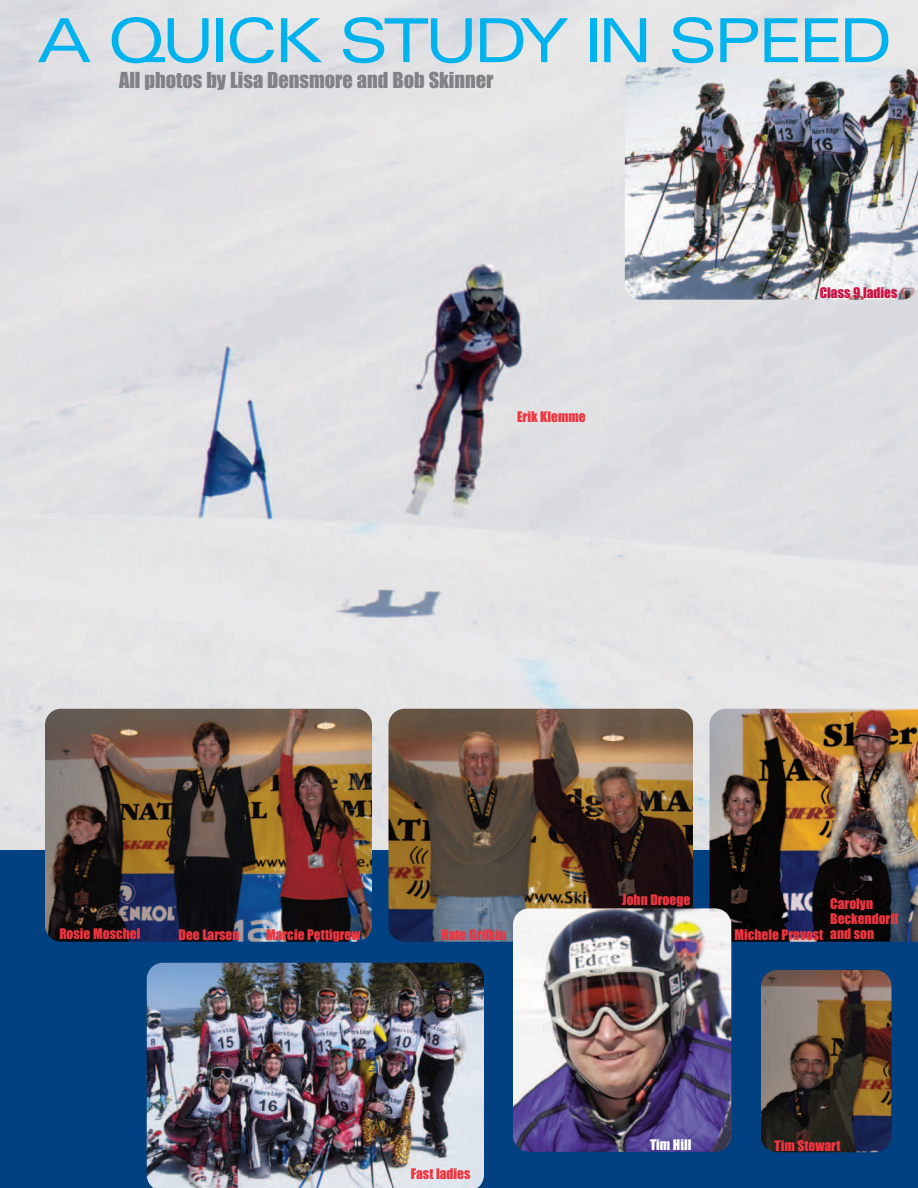
<style>
.page{position:relative;width:918px;height:1188px;background:#fff}
.page>*{position:absolute;margin:0;border:0;box-sizing:border-box;transform-origin:0 0}
.t1{font:expanded 60.75px "Univers";letter-spacing:-.075em;color:#00b3ee}
.t2{font:20.4px "Impact";color:#808285}
.t3{font:13.5px "Impact";color:#ee3640}
.t4{font:13.5px "Impact";color:#cd1141}
.t5{font:13.5px "Impact";color:#fff}
</style>
<div class="page">
<img style="left:0;top:0;width:918px;height:850px">
<div style="left:0;top:851px;width:918px;height:337px;background:#014181"></div>
<img style="left:761px;top:970px;width:130px;height:182px;border-radius:16px">
<img style="left:625px;top:68px;width:293px;height:232px;border-radius:16px">
<img style="left:388px;top:709px;width:305px;height:233px;border-radius:16px">
<img style="left:710px;top:709px;width:208px;height:233px">
<img style="left:147px;top:963px;width:337px;height:225px">
<img style="left:45px;top:709px;width:327px;height:233px;border-radius:16px">
<img style="left:513px;top:908px;width:218px;height:244px;border-radius:16px">
<h1 class="t1" style="left:37px;top:18px;width:857px">A QUICK STUDY IN SPEED</h1>
<h2 class="t2" style="left:119px;top:74px;width:376px">All photos by Lisa Densmore and Bob Skinner</h2>
<p class="t3" style="left:517px;top:413px;width:70px">Erik Klemme</p>
<p class="t4" style="left:820px;top:288px;width:79px">Class 9 ladies</p>
<p class="t3" style="left:59px;top:929px;width:83px">Rosie Moschel</p>
<p class="t3" style="left:179px;top:930px;width:62px">Dee Larsen</p>
<p class="t3" style="left:266px;top:931px;width:96px">Marcie Pettigrew</p>
<p class="t3" style="left:441px;top:930px;width:66px">Nate Grifkin</p>
<p class="t3" style="left:411px;top:1169px;width:61px">Fast ladies</p>
<p class="t3" style="left:622px;top:895px;width:70px">John Droege</p>
<p class="t3" style="left:830px;top:900px;width:44px">Carolyn</p>
<p class="t3" style="left:830px;top:915px;width:70px">Beckendorff</p>
<p class="t3" style="left:734px;top:930px;width:141px">Michele Prevost and son</p>
<p class="t5" style="left:650px;top:1140px;width:43px">Tim Hill</p>
<p class="t3" style="left:775px;top:1141px;width:67px">Tim Stewart</p>
</div>
